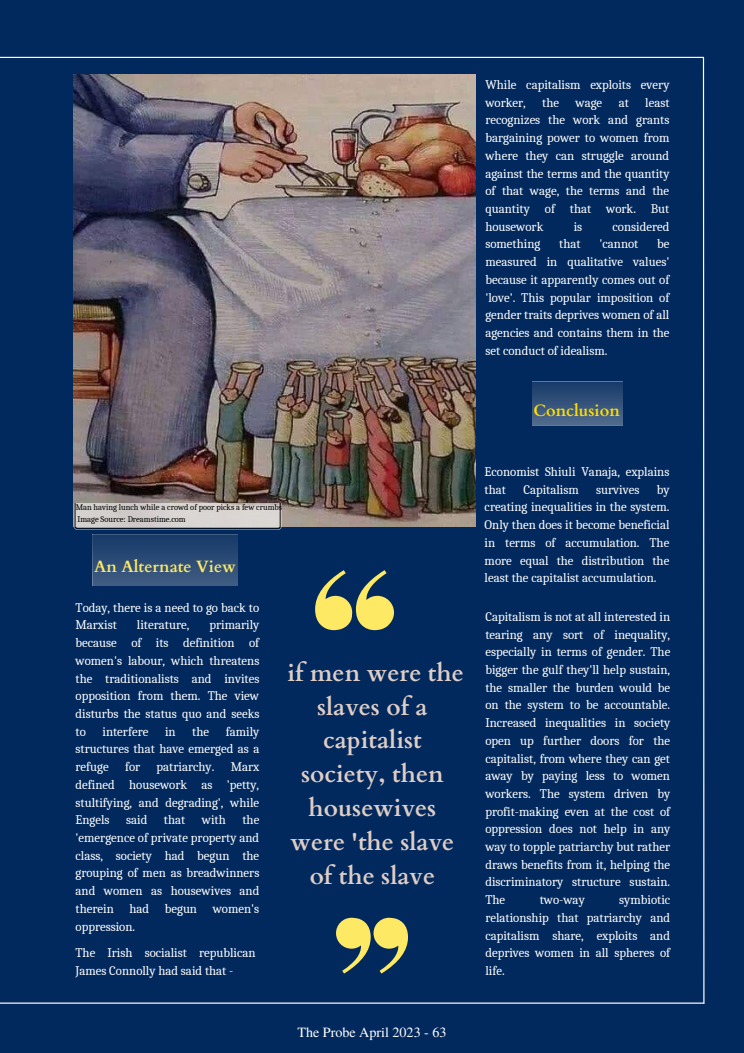
<style>
.page{position:relative;width:744px;height:1053px;background:#fff}
.page>*{position:absolute;margin:0;border:0;box-sizing:border-box;transform-origin:0 0}
.t1{font:700 24.4px/33.9px "Cardo";color:#dfcec6;text-align:center}
.t2{font:700 16.4px "Cardo";color:#fde964}
.t3{font:700 16.4px "Cardo";color:#ffde00}
.t4{font:14.08px "Te X Gyre Termes";color:#fff}
.t5{font:12.8px/17.7px "Caladea";color:#fff;text-align:justify}
.t6{font:8.4px/11.7px "Caladea";color:#000}
</style>
<div class="page">
<div style="left:0;top:0;width:744px;height:1052px;background:#02295d"></div>
<img style="left:74px;top:74px;width:401px;height:452px">
<svg style="left:336px;top:917px;width:72px;height:56px"></svg>
<svg style="left:315px;top:570px;width:79px;height:60px"></svg>
<div style="left:532px;top:381px;width:91px;height:44px;background:linear-gradient(to bottom,#153968,#516a8c)"></div>
<div style="left:93px;top:535px;width:145px;height:50px;background:linear-gradient(to bottom,#163a69,#3f5c82)"></div>
<svg style="left:74px;top:504px;width:208px;height:26px;background:#c4c2c3"></svg>
<hr style="left:0;top:57px;width:703px;height:1px;background:#fff">
<svg style="left:702px;top:56px;width:3px;height:948px"></svg>
<hr style="left:0;top:1002px;width:704px;height:1px;background:#fff">
<p class="t6" style="left:76px;top:501px;width:208px">Man having lunch while a crowd of poor picks a few crumbs<br>Image Source: Dreamstime.com</p>
<p class="t2" style="left:94px;top:556px;width:143px">An Alternate View</p>
<p class="t5" style="left:76px;top:598px;width:185px">Today, there is a need to go back to<br>Marxist</p>
<p class="t5" style="left:76px;top:616px;width:185px;text-indent:134px">primarily because of its definition of women's labour, which threatens the traditionalists and invites opposition from them. The view disturbs the status quo and seeks to</p>
<p class="t5" style="left:137px;top:616px;width:54px">literature,</p>
<p class="t5" style="left:76px;top:722px;width:185px;text-indent:150px">family structures that have emerged as a refuge</p>
<p class="t5" style="left:102px;top:722px;width:47px">interfere</p>
<p class="t5" style="left:165px;top:722px;width:12px">in</p>
<p class="t5" style="left:192px;top:722px;width:18px">the</p>
<p class="t5" style="left:125px;top:758px;width:17px">for</p>
<p class="t5" style="left:157px;top:758px;width:59px">patriarchy.</p>
<p class="t5" style="left:76px;top:758px;width:185px;text-indent:155px">Marx defined housework as 'petty, stultifying, and degrading', while Engels</p>
<p class="t5" style="left:76px;top:811px;width:185px;text-indent:167px">the 'emergence of private property and class, society had begun the grouping of men as breadwinners and women as housewives and therein had begun women's oppression.</p>
<p class="t5" style="left:126px;top:811px;width:23px">said</p>
<p class="t5" style="left:164px;top:811px;width:23px">that</p>
<p class="t5" style="left:202px;top:811px;width:26px">with</p>
<p class="t5" style="left:75px;top:944px;width:182px">The Irish socialist republican<br>James Connolly had said that -</p>
<h1 class="t1" style="left:288px;top:656px;width:178px">if men were the slaves of a capitalist society, then housewives were 'the slave of the slave</h1>
<p class="t4" style="left:297px;top:1021px;width:151px">The Probe April 2023 - 63</p>
<p class="t5" style="left:485px;top:76px;width:186px">While capitalism exploits every worker,</p>
<p class="t5" style="left:485px;top:94px;width:186px;text-indent:160px">least recognizes the work and grants bargaining power to women from where they can struggle around against the terms and the quantity of that wage, the terms and the quantity of that work. But housework</p>
<p class="t5" style="left:542px;top:94px;width:18px">the</p>
<p class="t5" style="left:576px;top:94px;width:28px">wage</p>
<p class="t5" style="left:619px;top:94px;width:12px">at</p>
<p class="t5" style="left:574px;top:218px;width:10px">is</p>
<p class="t5" style="left:613px;top:218px;width:58px">considered</p>
<p class="t5" style="left:485px;top:235px;width:186px;text-indent:172px">be measured in qualitative values' because it apparently comes out of 'love'. This popular imposition of gender traits deprives women of all agencies and contains them in the set conduct of idealism.</p>
<p class="t5" style="left:485px;top:235px;width:57px">something</p>
<p class="t5" style="left:559px;top:235px;width:23px">that</p>
<p class="t5" style="left:599px;top:235px;width:41px">'cannot</p>
<p class="t3" style="left:533px;top:400px;width:88px">Conclusion</p>
<p class="t5" style="left:485px;top:463px;width:186px">Economist Shiuli Vanaja, explains that</p>
<p class="t5" style="left:485px;top:480px;width:186px;text-indent:172px">by creating inequalities in the system.<br>Only then does it become beneficial in terms of accumulation. The more equal the distribution the least the capitalist accumulation.</p>
<p class="t5" style="left:485px;top:607px;width:186px">Capitalism is not at all interested in tearing any sort of inequality, especially in terms of gender. The bigger the gulf they'll help sustain, the smaller the burden would be on the system to be accountable.<br>Increased inequalities in society open up further doors for the capitalist, from where they can get away by paying less to women workers. The system driven by profit-making even at the cost of oppression does not help in any way to topple patriarchy but rather draws benefits from it, helping the discriminatory structure sustain.<br>The</p>
<p class="t5" style="left:523px;top:480px;width:57px">Capitalism</p>
<p class="t5" style="left:596px;top:480px;width:45px">survives</p>
<p class="t5" style="left:485px;top:891px;width:186px;text-indent:134px">symbiotic relationship that patriarchy and capitalism share, exploits and deprives women in all spheres of life.</p>
<p class="t5" style="left:540px;top:891px;width:47px">two-way</p>
</div>
